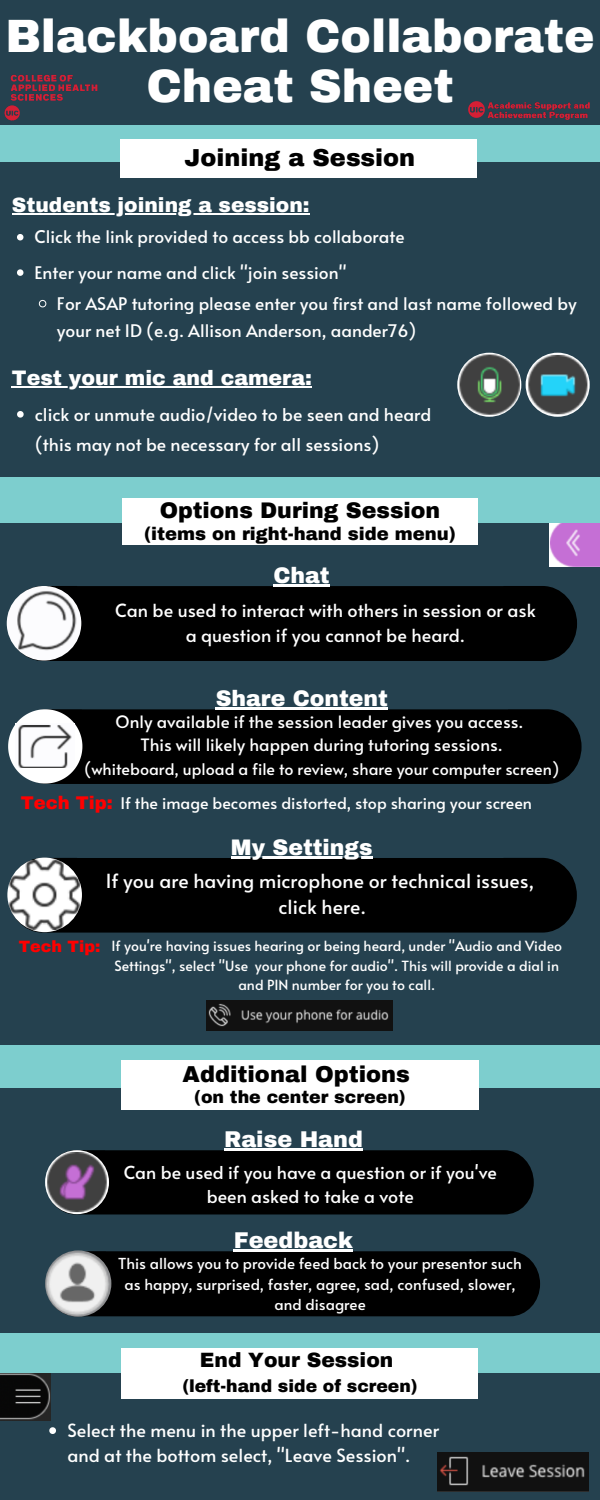
<style>
.page{position:relative;width:600px;height:1500px;background:#7dcece}
.page>*{position:absolute;margin:0;border:0;box-sizing:border-box;transform-origin:0 0}
.t1{font:900 45.7px/50.6px "Archivo";color:#fff;text-align:center}
.t2{font:900 24px "Archivo";color:#000}
.t3{font:900 22.5px "Archivo";color:#000}
.t4{font:900 22.3px "Archivo";color:#fff}
.t5{font:900 22.1px "Archivo";color:#000}
.t6{font:900 22px "Archivo";color:#fff}
.t7{font:900 20.5px "Archivo";color:#fff}
.t8{font:900 20.2px "Archivo";color:#fff}
.t9{font:900 20.2px "Archivo";color:#000}
.t10{font:19.4px/26.7px "Alata";color:#fff;text-align:center}
.t11{font:18px/24.8px "Alata";color:#fff}
.t12{font:900 18px "Archivo";color:#000}
.t13{font:900 18px "Archivo";color:#f00}
.t14{font:17.8px/24.5px "Alata";color:#fff;text-align:center}
.t15{font:17.6px/30.1px "Alata";color:#fff}
.t16{font:900 17.4px "Archivo";color:#000}
.t17{font:17.3px/35.4px "Alata";color:#fff}
.t18{font:900 17.2px "Archivo";color:#000}
.t19{font:17px/23.2px "Alata";color:#fff;text-align:center}
.t20{font:16px/34.3px "Alata";color:#fff;text-align:center}
.t21{font:900 16px "Archivo";color:#f00}
.t22{font:15.1px/20.6px "Alata";color:#fff;text-align:center}
.t23{font:14px/19.5px "Alata";color:#fff;text-align:center}
</style>
<div class="page">
<div style="left:0;top:162px;width:600px;height:315px;background:#25414f"></div>
<div style="left:0;top:1088px;width:600px;height:245px;background:#25414f"></div>
<div style="left:121px;top:139px;width:356px;height:38px;background:#fff"></div>
<div style="left:0;top:523px;width:600px;height:522px;background:#25414f"></div>
<div style="left:122px;top:498px;width:356px;height:47px;background:#fff"></div>
<div style="left:8px;top:586px;width:569px;height:75px;background:#000;border-radius:36px"></div>
<img style="left:7px;top:586px;width:74px;height:75px;border-radius:50%">
<div style="left:13px;top:709px;width:569px;height:75px;background:#000;border-radius:36px"></div>
<svg style="left:8px;top:709px;width:74px;height:75px"></svg>
<svg style="left:17px;top:411px;width:7px;height:7px"></svg>
<hr style="left:12px;top:386px;width:300px;height:2px;background:#fff">
<img style="left:16px;top:723px;width:59px;height:44px">
<div style="left:8px;top:858px;width:569px;height:75px;background:#000;border-radius:36px"></div>
<img style="left:7px;top:858px;width:75px;height:74px;border-radius:50%">
<img style="left:457px;top:353px;width:64px;height:64px;border-radius:50%">
<img style="left:526px;top:353px;width:64px;height:64px;border-radius:50%">
<div style="left:121px;top:1060px;width:358px;height:49px;background:#fff"></div>
<div style="left:46px;top:1150px;width:488px;height:64px;background:#000;border-radius:31px"></div>
<img style="left:45px;top:1150px;width:64px;height:64px;border-radius:50%">
<img style="left:549px;top:523px;width:51px;height:44px">
<div style="left:46px;top:1251px;width:494px;height:65px;background:#000;border-radius:31px"></div>
<img style="left:45px;top:1250px;width:66px;height:67px;border-radius:50%">
<div style="left:0;top:1374px;width:600px;height:126px;background:#25414f"></div>
<div style="left:122px;top:1348px;width:356px;height:51px;background:#fff"></div>
<img style="left:0;top:1374px;width:50px;height:46px">
<img style="left:437px;top:1452px;width:152px;height:40px">
<img style="left:207px;top:1000px;width:186px;height:30px">
<div style="left:0;top:0;width:600px;height:125px;background:#25414f"></div>
<img style="left:487px;top:102px;width:103px;height:18px">
<img style="left:4px;top:74px;width:94px;height:47px">
<img style="left:468px;top:101px;width:17px;height:17px">
<svg style="left:17px;top:234px;width:6px;height:6px"></svg>
<svg style="left:17px;top:269px;width:6px;height:7px"></svg>
<svg style="left:39px;top:300px;width:8px;height:8px"></svg>
<hr style="left:12px;top:213px;width:298px;height:1px;background:#fff">
<svg style="left:49px;top:1427px;width:7px;height:7px"></svg>
<hr style="left:273px;top:584px;width:57px;height:3px;background:#fff">
<hr style="left:216px;top:708px;width:172px;height:2px;background:#fff">
<hr style="left:231px;top:857px;width:142px;height:2px;background:#fff">
<hr style="left:224px;top:1149px;width:139px;height:2px;background:#fff">
<hr style="left:234px;top:1250px;width:119px;height:2px;background:#fff">
<h1 class="t1" style="left:5px;top:11px;width:591px">Blackboard Collaborate<br>Cheat Sheet</h1>
<h2 class="t2" style="left:185px;top:145px;width:232px">Joining a Session</h2>
<p class="t8" style="left:12px;top:194px;width:299px">Students joining a session:</p>
<p class="t17" style="left:34px;top:219px;width:372px">Click the link provided to access bb collaborate<br>Enter your name and click "join session"</p>
<p class="t17" style="left:57px;top:289px;width:521px;line-height:26.7px">For ASAP tutoring please enter you first and last name followed by your net ID (e.g. Allison Anderson, aander76)</p>
<p class="t7" style="left:12px;top:367px;width:302px">Test your mic and camera:</p>
<p class="t15" style="left:35px;top:398px;width:398px">click or unmute audio/video to be seen and heard (this may not be necessary for all sessions)</p>
<p class="t5" style="left:160px;top:499px;width:282px">Options During Session</p>
<p class="t12" style="left:144px;top:524px;width:313px">(items on right-hand side menu)</p>
<p class="t6" style="left:273px;top:564px;width:58px">Chat</p>
<p class="t11" style="left:115px;top:597px;width:422px;text-align:center">Can be used to interact with others in session or ask a question if you cannot be heard.</p>
<p class="t6" style="left:216px;top:687px;width:174px">Share Content</p>
<p class="t19" style="left:116px;top:709px;width:409px">Only available if the session leader gives you access.<br>This will likely happen during tutoring sessions.</p>
<p class="t20" style="left:84px;top:751px;width:477px">(whiteboard, upload a file to review, share your computer screen)<br>If the image becomes distorted, stop sharing your screen</p>
<p class="t13" style="left:21px;top:793px;width:93px">Tech Tip:</p>
<p class="t6" style="left:231px;top:836px;width:143px">My Settings</p>
<p class="t10" style="left:106px;top:866px;width:430px">If you are having microphone or technical issues, click here.</p>
<p class="t21" style="left:19px;top:938px;width:83px">Tech Tip:</p>
<p class="t23" style="left:111px;top:936px;width:452px">If you're having issues hearing or being heard, under "Audio and Video<br>Settings", select "Use your phone for audio". This will provide a dial in and PIN number for you to call.</p>
<h3 class="t3" style="left:183px;top:1062px;width:229px">Additional Options</h3>
<p class="t16" style="left:194px;top:1087px;width:213px">(on the center screen)</p>
<p class="t4" style="left:224px;top:1128px;width:140px">Raise Hand</p>
<p class="t14" style="left:124px;top:1159px;width:375px">Can be used if you have a question or if you've been asked to take a vote</p>
<p class="t4" style="left:234px;top:1229px;width:121px">Feedback</p>
<p class="t22" style="left:118px;top:1253px;width:405px">This allows you to provide feed back to your presentor such as happy, surprised, faster, agree, sad, confused, slower, and disagree</p>
<p class="t9" style="left:200px;top:1350px;width:195px">End Your Session</p>
<p class="t18" style="left:182px;top:1377px;width:237px">(left-hand side of screen)</p>
<p class="t11" style="left:67px;top:1417px;width:373px">Select the menu in the upper left-hand corner and at the bottom select, "Leave Session".</p>
</div>
